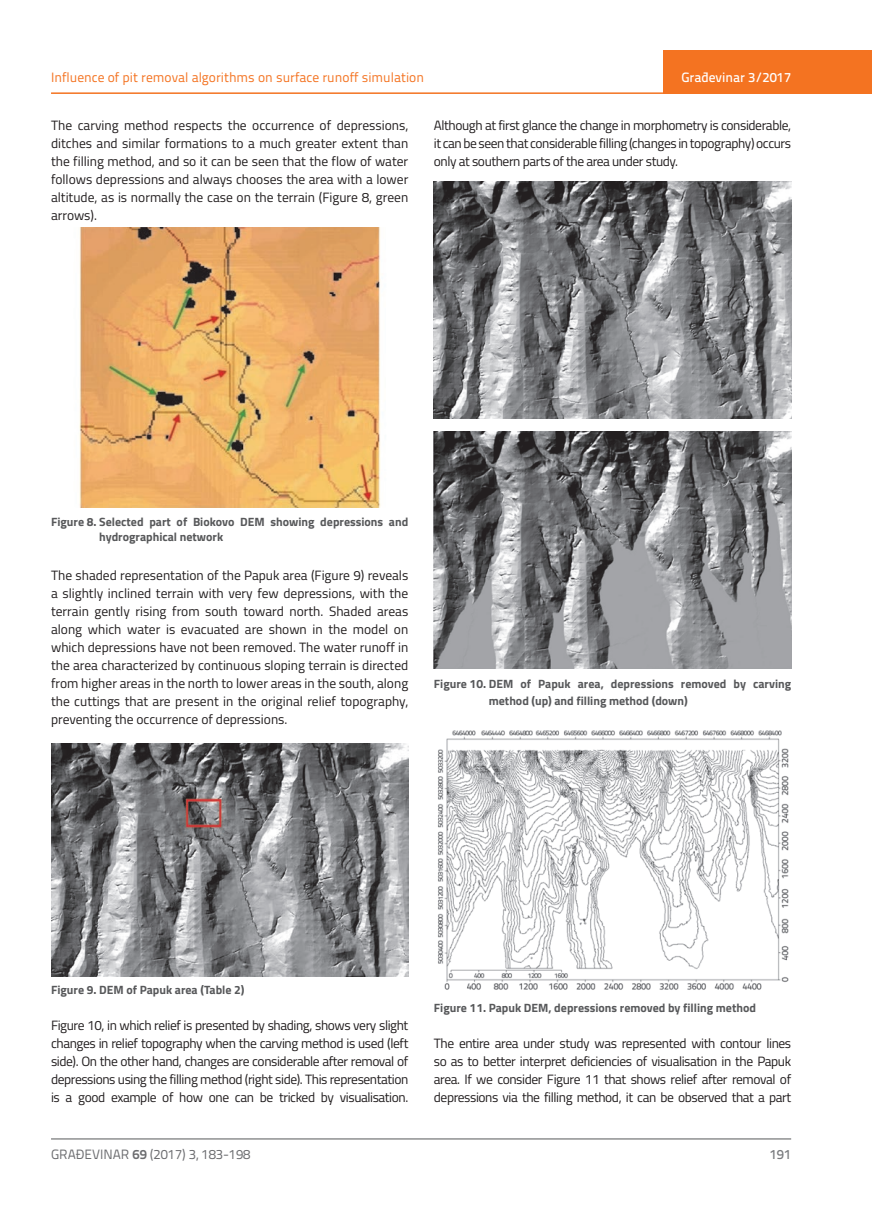
<style>
.page{position:relative;width:872px;height:1212px;background:#fff}
.page>*{position:absolute;margin:0;border:0;box-sizing:border-box;transform-origin:0 0}
.t1{font:13.5px/18px "Titillium";letter-spacing:-.03em;color:#231f20;text-align:justify}
.t2{font:13.5px "Titillium Text 22 L";color:#f47321}
.t3{font:13.5px "Titillium Text 22 L";color:#6c6d70}
.t4{font:500 13.5px "Titillium Text 22 L";color:#fff}
.t5{font:500 13.5px "Titillium Text 22 L";color:#787a7d}
.t6{font:700 12px/15px "Titillium";color:#57585a}
.s1{font-weight:700}
</style>
<div class="page">
<hr style="left:51px;top:92px;width:821px;height:2px;background:#f47321">
<div style="left:663px;top:50px;width:209px;height:44px;background:#f47321"></div>
<hr style="left:51px;top:1139px;width:740px;height:1px;background:#57585a">
<img style="left:434px;top:182px;width:357px;height:237px">
<img style="left:434px;top:431px;width:357px;height:237px">
<img style="left:51px;top:743px;width:357px;height:233px">
<img style="left:438px;top:730px;width:351px;height:260px">
<img style="left:79px;top:227px;width:302px;height:281px">
<p class="t2" style="left:51px;top:68px;width:374px">Influence of pit removal algorithms on surface runoff simulation</p>
<p class="t1" style="left:51px;top:115px;width:359px">The carving method respects the occurrence of depressions, ditches and similar formations to a much greater extent than the filling method, and so it can be seen that the flow of water follows depressions and always chooses the area with a lower altitude, as is normally the case on the terrain (Figure 8, green arrows).</p>
<p class="t4" style="left:681px;top:67px;width:111px">Građevinar 3/2017</p>
<p class="t1" style="left:434px;top:115px;width:359px">Although at first glance the change in morphometry is considerable, it can be seen that considerable filling (changes in topography) occurs only at southern parts of the area under study.</p>
<p class="t6" style="left:99px;top:513px;width:310px;text-indent:-48px">Figure 8. Selected part of Biokovo DEM showing depressions and hydrographical network</p>
<p class="t1" style="left:51px;top:565px;width:359px">The shaded representation of the Papuk area (Figure 9) reveals a slightly inclined terrain with very few depressions, with the terrain gently rising from south toward north. Shaded areas along which water is evacuated are shown in the model on which depressions have not been removed. The water runoff in the area characterized by continuous sloping terrain is directed from higher areas in the north to lower areas in the south, along the cuttings that are present in the original relief topography, preventing the occurrence of depressions.</p>
<p class="t6" style="left:489px;top:675px;width:304px;line-height:16.5px;text-indent:-55px">Figure 10. DEM of Papuk area, depressions removed by carving method (up) and filling method (down)</p>
<p class="t6" style="left:51px;top:982px;width:195px">Figure 9. DEM of Papuk area (Table 2)</p>
<p class="t1" style="left:51px;top:1016px;width:359px">Figure 10, in which relief is presented by shading, shows very slight changes in relief topography when the carving method is used (left side). On the other hand, changes are considerable after removal of depressions using the filling method (right side). This representation is a good example of how one can be tricked by visualisation.</p>
<p class="t6" style="left:434px;top:1000px;width:324px">Figure 11. Papuk DEM, depressions removed by filling method</p>
<p class="t1" style="left:434px;top:1034px;width:359px">The entire area under study was represented with contour lines so as to better interpret deficiencies of visualisation in the Papuk area. If we consider Figure 11 that shows relief after removal of depressions via the filling method, it can be observed that a part</p>
<p class="t3" style="left:51px;top:1144px;width:201px">GRAĐEVINAR <span class="s1">69</span> (2017) 3, 183-198</p>
<p class="t5" style="left:769px;top:1144px;width:23px">191</p>
</div>
